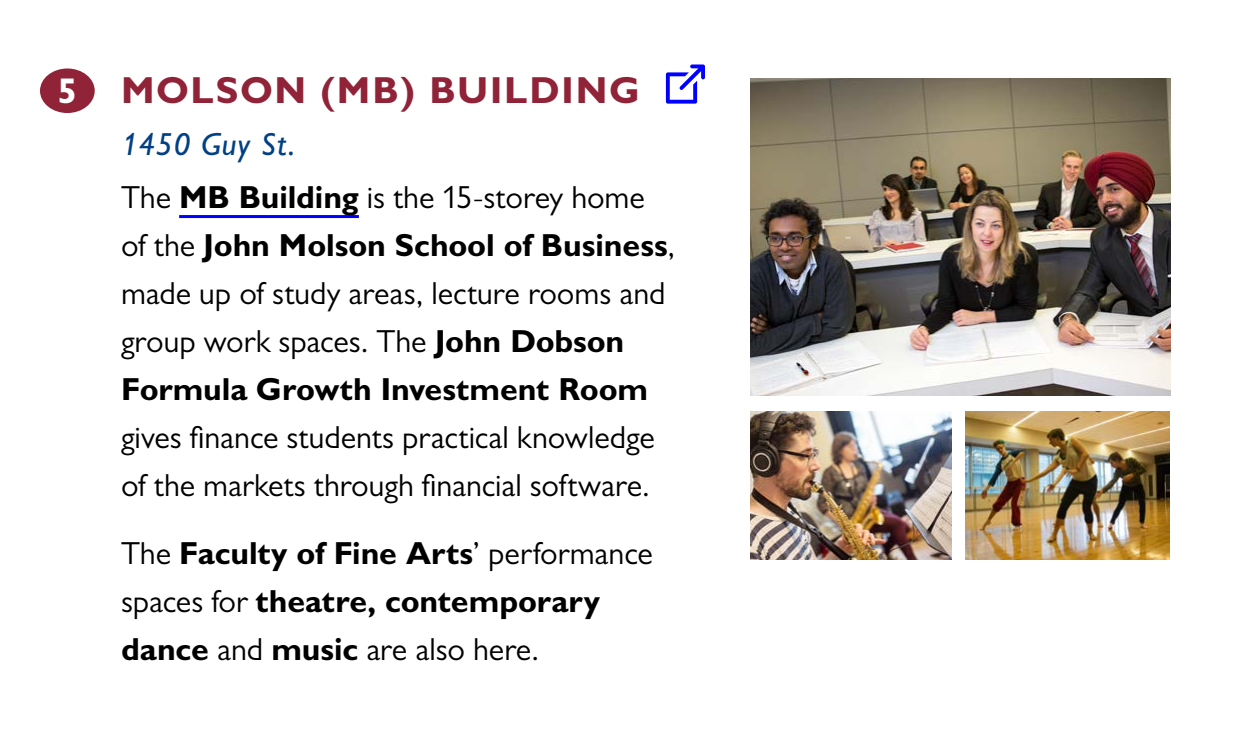
<style>
.page{position:relative;width:1242px;height:735px;background:#fff}
.page>*{position:absolute;margin:0;border:0;box-sizing:border-box;transform-origin:0 0}
.t1{font:700 37.8px "Gill Sans MT Pro";letter-spacing:.05em;color:#912338}
.t2{font:700 35.9px "Gill Sans MT Pro";color:#fff}
.Body{font:32px/48px "Gill Sans MT Pro";color:#000}
.Body-2{font:700 32px/48px "Gill Sans MT Pro";letter-spacing:-.005em;color:#000}
.t3{font:italic 500 32px "Gill Sans MT Pro";letter-spacing:.03em;color:#004085}
.s1{font-weight:700}
.s2{font-weight:400}
</style>
<div class="page">
<hr style="left:179px;top:215px;width:180px;height:3px;background:#00f">
<svg style="left:666px;top:64px;width:39px;height:40px"></svg>
<img style="left:750px;top:78px;width:421px;height:318px">
<img style="left:750px;top:412px;width:201px;height:148px">
<img style="left:965px;top:412px;width:205px;height:148px">
<div style="left:42px;top:71px;width:51px;height:40px;background:#912338;border-radius:50%"></div>
<div style="left:40px;top:68px;width:55px;height:45px;border:4px solid #912338;border-radius:50%"></div>
<p class="t2" style="left:57px;top:69px;width:21px">5</p>
<h3 class="t1" style="left:121px;top:66px;width:520px">MOLSON (MB) BUILDING</h3>
<h4 class="t3" style="left:121px;top:125px;width:176px">1450 Guy St.</h4>
<p class="Body" style="left:121px;top:173px;width:556px">The <span class="s1">MB Building</span> is the 15-storey home of the <span class="s1">John Molson School of Business</span>, made up of study areas, lecture rooms and group work spaces. The <span class="s1">John Dobson Formula Growth Investment Room </span>gives finance students practical knowledge of the markets through financial software.</p>
<p class="Body-2" style="left:121px;top:528px;width:533px"><span class="s2">The</span> Faculty of Fine Arts<span class="s2">’ performance spaces for</span> theatre, contemporary dance <span class="s2">and</span> music <span class="s2">are also here.</span></p>
</div>
